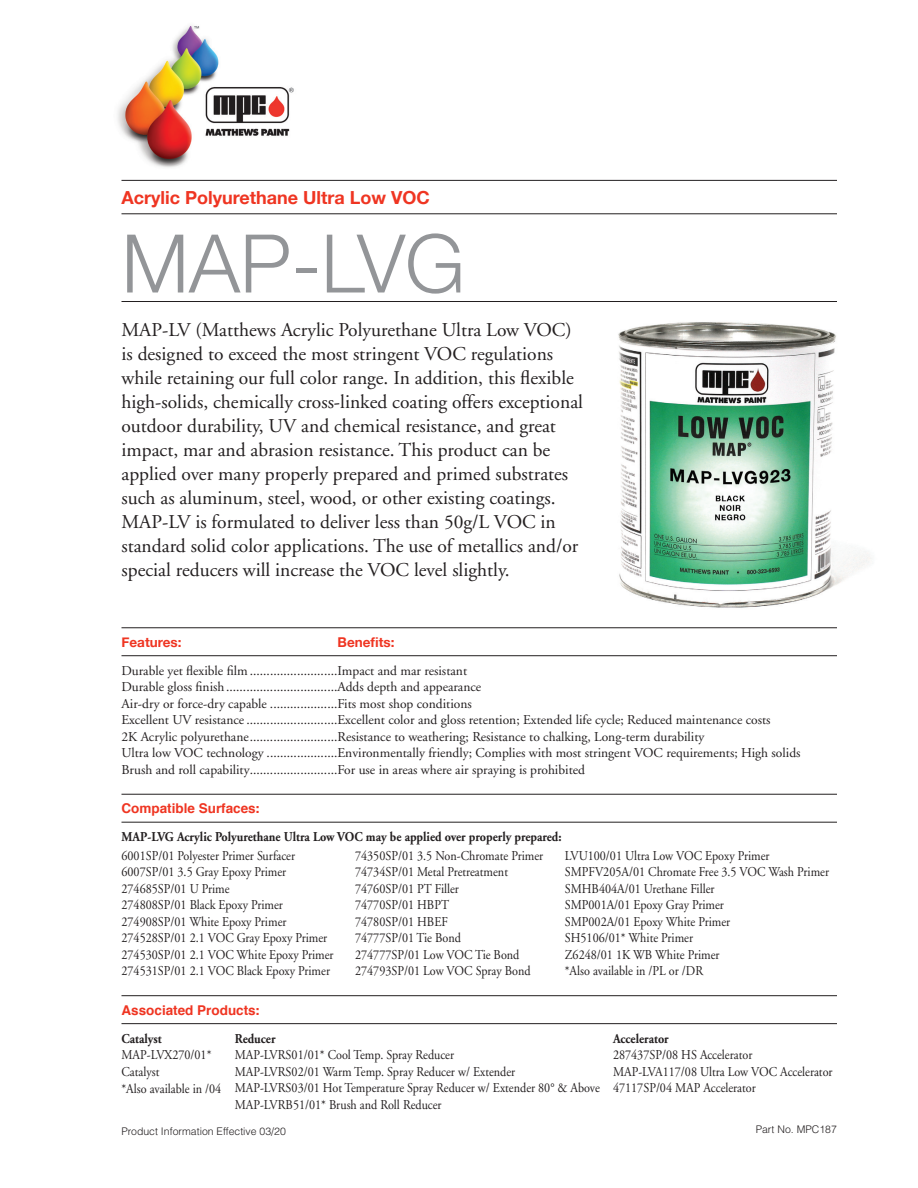
<style>
.page{position:relative;width:918px;height:1188px;background:#fff}
.page>*{position:absolute;margin:0;border:0;box-sizing:border-box;transform-origin:0 0}
.t1{font:300 81px "Helvetica Neue";color:#939598}
.t2{font:19.5px/24px "Adobe Garamond";color:#231f20}
.t3{font:700 18px "Helvetica Neue";color:#ef3522}
.Features_text_w_o_ru{font:13.5px/16.5px "Adobe Garamond";color:#231f20;scale:.9 1}
.Features_text_w_o_ru-2{font:13.5px "Adobe Garamond";color:#231f20}
.Features_text_w_o_ru-3{font:700 13.5px "Adobe Garamond";color:#231f20;scale:.9 1}
.t4{font:700 13.5px "Helvetica";color:#ef3522}
.t5{font:700 13.5px "Helvetica Neue";color:#ef3522}
.Effective_Date{font:300 10.5px "Helvetica";color:#231f20}
.s1{font-family:"Helvetica Neue"}
</style>
<div class="page">
<img style="left:605px;top:322px;width:266px;height:335px">
<hr style="left:122px;top:180px;width:715px;height:1px;background:#231f20">
<hr style="left:122px;top:213px;width:715px;height:1px;background:#231f20">
<hr style="left:122px;top:301px;width:715px;height:1px;background:#231f20">
<img style="left:117px;top:25px;width:177px;height:143px">
<hr style="left:122px;top:794px;width:715px;height:1px;background:#231f20">
<hr style="left:122px;top:822px;width:715px;height:1px;background:#231f20">
<hr style="left:122px;top:627px;width:715px;height:1px;background:#231f20">
<hr style="left:122px;top:655px;width:715px;height:1px;background:#231f20">
<hr style="left:122px;top:995px;width:715px;height:1px;background:#231f20">
<hr style="left:122px;top:1023px;width:715px;height:1px;background:#231f20">
<p class="t3" style="left:122px;top:184px;width:310px">Acrylic Polyurethane Ultra Low VOC</p>
<p class="t1" style="left:122px;top:198px;width:345px">MAP-LVG</p>
<p class="t2" style="left:122px;top:319px;width:463px">MAP-LV (Matthews Acrylic Polyurethane Ultra Low VOC) is designed to exceed the most stringent VOC regulations while retaining our full color range. In addition, this flexible high-solids, chemically cross-linked coating offers exceptional outdoor durability, UV and chemical resistance, and great impact, mar and abrasion resistance. This product can be applied over many properly prepared and primed substrates such as aluminum, steel, wood, or other existing coatings.<br>MAP-LV is formulated to deliver less than 50g/L VOC in standard solid color applications. The use of metallics and/or special reducers will increase the VOC level slightly.</p>
<p class="t5" style="left:338px;top:631px;width:59px">Benefits:</p>
<p class="t5" style="left:122px;top:631px;width:62px">Features:</p>
<p class="Features_text_w_o_ru-2" style="left:122px;top:663px;width:347px">Durable yet flexible film..........................Impact and mar resistant</p>
<p class="Features_text_w_o_ru-2" style="left:122px;top:680px;width:361px">Durable gloss finish.................................Adds depth and appearance</p>
<p class="Features_text_w_o_ru-2" style="left:122px;top:696px;width:352px">Air-dry or force-dry capable ....................Fits most shop conditions</p>
<p class="Features_text_w_o_ru-2" style="left:122px;top:713px;width:651px">Excellent UV resistance ...........................Excellent color and gloss retention; Extended life cycle; Reduced maintenance costs</p>
<p class="Features_text_w_o_ru-2" style="left:122px;top:729px;width:585px">2K Acrylic polyurethane..........................Resistance to weathering; Resistance to chalking, Long-term durability</p>
<p class="Features_text_w_o_ru-2" style="left:122px;top:746px;width:681px">Ultra low VOC technology .....................Environmentally friendly; Complies with most stringent VOC requirements; High solids</p>
<p class="Features_text_w_o_ru-2" style="left:122px;top:762px;width:465px">Brush and roll capability..........................For use in areas where air spraying is prohibited</p>
<p class="t4" style="left:122px;top:798px;width:140px">Compatible Surfaces<span class="s1">:</span></p>
<p class="Features_text_w_o_ru-3" style="left:122px;top:829px;width:491px">MAP-LVG Acrylic Polyurethane Ultra Low VOC may be applied over properly prepared:</p>
<p class="Features_text_w_o_ru" style="left:122px;top:847px;width:194px">6001SP/01 Polyester Primer Surfacer</p>
<p class="Features_text_w_o_ru" style="left:122px;top:864px;width:185px">6007SP/01 3.5 Gray Epoxy Primer</p>
<p class="Features_text_w_o_ru" style="left:122px;top:880px;width:122px">274685SP/01 U Prime</p>
<p class="Features_text_w_o_ru" style="left:122px;top:897px;width:181px">274808SP/01 Black Epoxy Primer</p>
<p class="Features_text_w_o_ru" style="left:122px;top:913px;width:230px">274908SP/01 White Epoxy Primer<br>274528SP/01 2.1 VOC Gray Epoxy Primer</p>
<p class="Features_text_w_o_ru" style="left:122px;top:946px;width:237px">274530SP/01 2.1 VOC White Epoxy Primer</p>
<p class="Features_text_w_o_ru" style="left:122px;top:963px;width:233px">274531SP/01 2.1 VOC Black Epoxy Primer</p>
<p class="Features_text_w_o_ru" style="left:355px;top:847px;width:211px">74350SP/01 3.5 Non-Chromate Primer</p>
<p class="Features_text_w_o_ru" style="left:355px;top:864px;width:172px">74734SP/01 Metal Pretreatment</p>
<p class="Features_text_w_o_ru" style="left:355px;top:880px;width:117px">74760SP/01 PT Filler</p>
<p class="Features_text_w_o_ru" style="left:355px;top:897px;width:106px">74770SP/01 HBPT</p>
<p class="Features_text_w_o_ru" style="left:355px;top:913px;width:105px">74780SP/01 HBEF</p>
<p class="Features_text_w_o_ru" style="left:355px;top:930px;width:119px">74777SP/01 Tie Bond</p>
<p class="Features_text_w_o_ru" style="left:355px;top:946px;width:184px">274777SP/01 Low VOC Tie Bond</p>
<p class="Features_text_w_o_ru" style="left:355px;top:963px;width:197px">274793SP/01 Low VOC Spray Bond</p>
<p class="Features_text_w_o_ru" style="left:565px;top:847px;width:229px">LVU100/01 Ultra Low VOC Epoxy Primer</p>
<p class="Features_text_w_o_ru" style="left:565px;top:864px;width:295px">SMPFV205A/01 Chromate Free 3.5 VOC Wash Primer</p>
<p class="Features_text_w_o_ru" style="left:565px;top:880px;width:168px">SMHB404A/01 Urethane Filler</p>
<p class="Features_text_w_o_ru" style="left:565px;top:897px;width:178px">SMP001A/01 Epoxy Gray Primer</p>
<p class="Features_text_w_o_ru" style="left:565px;top:913px;width:185px">SMP002A/01 Epoxy White Primer</p>
<p class="Features_text_w_o_ru" style="left:565px;top:930px;width:144px">SH5106/01* White Primer</p>
<p class="Features_text_w_o_ru" style="left:565px;top:946px;width:173px">Z6248/01 1K WB White Primer</p>
<p class="Features_text_w_o_ru" style="left:565px;top:963px;width:155px">*Also available in /PL or /DR</p>
<p class="t4" style="left:122px;top:999px;width:140px">Associated Products<span class="s1">:</span></p>
<p class="Features_text_w_o_ru-3" style="left:122px;top:1031px;width:46px">Catalyst</p>
<p class="Features_text_w_o_ru" style="left:122px;top:1047px;width:101px">MAP-LVX270/01*<br>Catalyst</p>
<p class="Features_text_w_o_ru-3" style="left:235px;top:1031px;width:47px">Reducer</p>
<p class="Features_text_w_o_ru" style="left:235px;top:1047px;width:245px">MAP-LVRS01/01* Cool Temp. Spray Reducer</p>
<p class="Features_text_w_o_ru" style="left:235px;top:1063px;width:313px">MAP-LVRS02/01 Warm Temp. Spray Reducer w/ Extender</p>
<p class="Features_text_w_o_ru" style="left:235px;top:1080px;width:407px">MAP-LVRS03/01 Hot Temperature Spray Reducer w/ Extender 80° &amp; Above</p>
<p class="Features_text_w_o_ru" style="left:235px;top:1096px;width:231px">MAP-LVRB51/01* Brush and Roll Reducer</p>
<p class="Features_text_w_o_ru" style="left:122px;top:1081px;width:112px">*Also available in /04</p>
<p class="Effective_Date" style="left:122px;top:1124px;width:166px">Product Information Effective 03/20</p>
<p class="Features_text_w_o_ru-3" style="left:613px;top:1031px;width:63px">Accelerator</p>
<p class="Features_text_w_o_ru" style="left:613px;top:1047px;width:156px">287437SP/08 HS Accelerator</p>
<p class="Features_text_w_o_ru" style="left:613px;top:1063px;width:246px">MAP-LVA117/08 Ultra Low VOC Accelerator</p>
<p class="Features_text_w_o_ru" style="left:613px;top:1080px;width:160px">47117SP/04 MAP Accelerator</p>
<p class="Effective_Date" style="left:756px;top:1123px;width:83px">Part No. MPC187</p>
</div>
